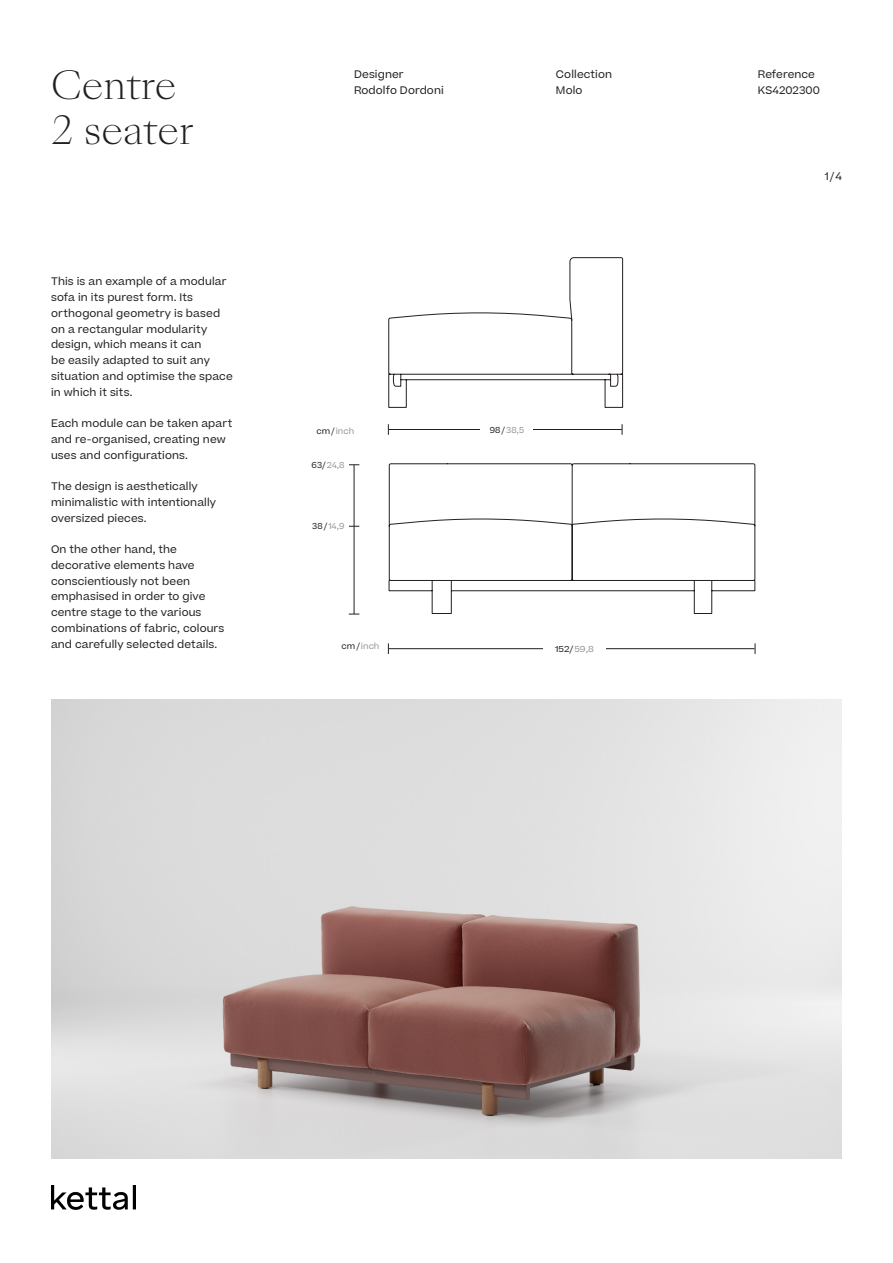
<style>
.page{position:relative;width:893px;height:1263px;background:#fff}
.page>*{position:absolute;margin:0;border:0;box-sizing:border-box;transform-origin:0 0}
.t1{font:300 37.5px "Sang Bleu Kingdom";color:#231f20}
.t2{font:10.5px/15.8px "Beatrice";letter-spacing:.01em;color:#231f20}
.Beatrice_5_5{font:8.25px "Beatrice";letter-spacing:.01em;color:#939598}
.Beatrice_5_5-2{font:8.25px "Beatrice";color:#231f20;scale:1.09 1}
.s1{color:#231f20}
.s2{color:#939598}
</style>
<div class="page">
<hr style="left:389px;top:648px;width:366px;height:1px;background:#231f20">
<hr style="left:354px;top:465px;width:1px;height:149px;background:#231f20">
<div style="left:543px;top:641px;width:63px;height:15px;background:#fff"></div>
<img style="left:51px;top:1185px;width:84px;height:25px">
<img style="left:51px;top:699px;width:791px;height:460px">
<svg style="left:388px;top:257px;width:368px;height:357px"></svg>
<p class="t1" style="left:51px;top:59px;width:127px">Centre</p>
<p class="t1" style="left:51px;top:104px;width:144px">2 seater</p>
<p class="t2" style="left:51px;top:274px;width:183px">This is an example of a modular sofa in its purest form. Its orthogonal geometry is based on a rectangular modularity design, which means it can<br>be easily adapted to suit any situation and optimise the space in which it sits.</p>
<p class="t2" style="left:51px;top:415px;width:183px">Each module can be taken apart and re-organised, creating new uses and configurations.</p>
<p class="t2" style="left:51px;top:478px;width:167px">The design is aesthetically minimalistic with intentionally oversized pieces.</p>
<p class="t2" style="left:51px;top:541px;width:175px">On the other hand, the decorative elements have conscientiously not been emphasised in order to give centre stage to the various combinations of fabric, colours and carefully selected details.</p>
<p class="t2" style="left:354px;top:66px;width:51px">Designer</p>
<p class="t2" style="left:354px;top:82px;width:91px">Rodolfo Dordoni</p>
<p class="t2" style="left:556px;top:66px;width:58px">Collection</p>
<p class="t2" style="left:556px;top:82px;width:28px">Molo</p>
<p class="Beatrice_5_5" style="left:316px;top:425px;width:39px"><span class="s1">cm/</span> inch</p>
<p class="Beatrice_5_5" style="left:312px;top:459px;width:34px"><span class="s1">63/</span>24,8</p>
<p class="Beatrice_5_5" style="left:312px;top:521px;width:34px"><span class="s1">38/</span> 14,9</p>
<p class="Beatrice_5_5" style="left:341px;top:640px;width:39px"><span class="s1">cm/</span> inch</p>
<p class="Beatrice_5_5" style="left:490px;top:424px;width:36px"><span class="s1">98/</span>38,5</p>
<p class="Beatrice_5_5-2" style="left:555px;top:643px;width:37px">152/<span class="s2">59,8</span></p>
<p class="t2" style="left:758px;top:66px;width:59px">Reference</p>
<p class="t2" style="left:758px;top:82px;width:64px">KS4202300</p>
<p class="t2" style="left:825px;top:168px;width:19px">1/4</p>
</div>
